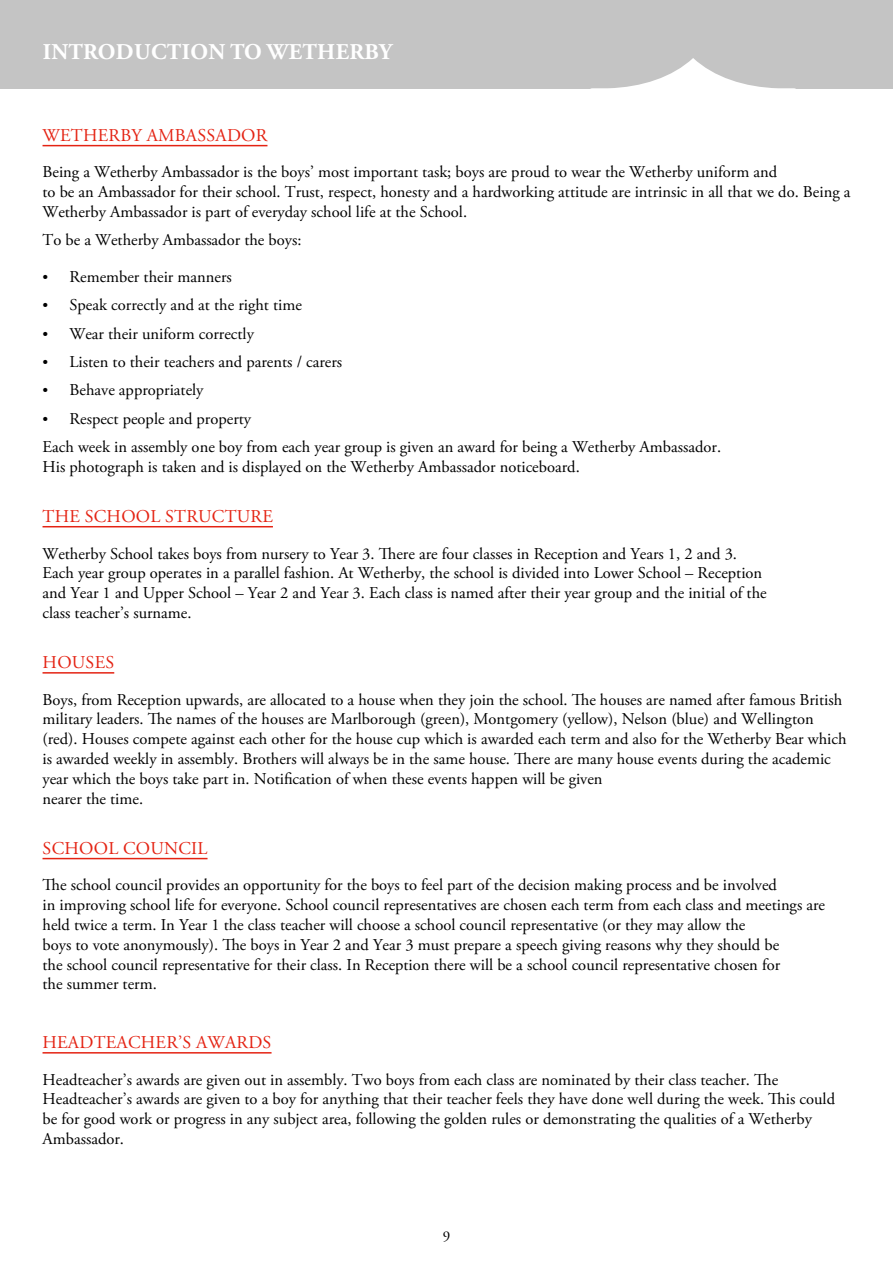
<style>
.page{position:relative;width:893px;height:1263px;background:#fff}
.page>*{position:absolute;margin:0;border:0;box-sizing:border-box;transform-origin:0 0}
.t1{font:700 22.5px "Adobe Garamond Pro";letter-spacing:.015em;color:#fff}
.t2{font:18px "Adobe Garamond Pro";letter-spacing:.015em;color:#e42313}
.t3{font:16.5px/19.8px "Adobe Garamond Pro";color:#000}
.t4{font:15px "Adobe Garamond Pro";color:#000}
.s1{font-size:15px}
</style>
<div class="page">
<hr style="left:43px;top:145px;width:224px;height:1px;background:#e42313">
<hr style="left:43px;top:526px;width:230px;height:1px;background:#e42313">
<hr style="left:43px;top:672px;width:71px;height:2px;background:#e42313">
<hr style="left:43px;top:858px;width:165px;height:1px;background:#e42313">
<hr style="left:43px;top:1052px;width:229px;height:1px;background:#e42313">
<div style="left:0;top:0;width:893px;height:88px;background:#c4c4c4"></div>
<svg style="left:587px;top:58px;width:212px;height:31px"></svg>
<h1 class="t1" style="left:43px;top:39px;width:351px">INTRODUCTION TO WETHERBY</h1>
<p class="t2" style="left:43px;top:124px;width:226px">WETHERBY AMBASSADOR</p>
<p class="t3" style="left:43px;top:163px;width:809px">Being a Wetherby Ambassador is the boys’ most important task; boys are proud to wear the Wetherby uniform and<br>to be an Ambassador for their school. Trust, respect, honesty and a hardworking attitude are intrinsic in all that we do. Being a<br>Wetherby Ambassador is part of everyday school life at the School.</p>
<p class="t3" style="left:43px;top:231px;width:260px">To be a Wetherby Ambassador the boys:</p>
<p class="t3" style="left:43px;top:268px;width:191px"><span class="s1">•</span> Remember their manners</p>
<p class="t3" style="left:43px;top:296px;width:261px"><span class="s1">•</span> Speak correctly and at the right time</p>
<p class="t3" style="left:43px;top:324px;width:213px"><span class="s1">•</span> Wear their uniform correctly</p>
<p class="t3" style="left:43px;top:352px;width:301px"><span class="s1">•</span> Listen to their teachers and parents / carers</p>
<p class="t3" style="left:43px;top:381px;width:163px"><span class="s1">•</span> Behave appropriately</p>
<p class="t3" style="left:43px;top:405px;width:680px;line-height:28.3px"><span class="s1">•</span> Respect people and property<br>Each week in assembly one boy from each year group is given an award for being a Wetherby Ambassador.</p>
<p class="t3" style="left:43px;top:457px;width:539px">His photograph is taken and is displayed on the Wetherby Ambassador noticeboard.</p>
<p class="t2" style="left:43px;top:505px;width:232px">THE SCHOOL STRUCTURE</p>
<p class="t3" style="left:43px;top:544px;width:726px">Wetherby School takes boys from nursery to Year 3. There are four classes in Reception and Years 1, 2 and 3.<br>Each year group operates in a parallel fashion. At Wetherby, the school is divided into Lower School – Reception and Year 1 and Upper School – Year 2 and Year 3. Each class is named after their year group and the initial of the class teacher’s surname.</p>
<p class="t2" style="left:43px;top:651px;width:73px">HOUSES</p>
<p class="t3" style="left:43px;top:690px;width:805px">Boys, from Reception upwards, are allocated to a house when they join the school. The houses are named after famous British military leaders. The names of the houses are Marlborough (green), Montgomery (yellow), Nelson (blue) and Wellington (red). Houses compete against each other for the house cup which is awarded each term and also for the Wetherby Bear which is awarded weekly in assembly. Brothers will always be in the same house. There are many house events during the academic year which the boys take part in. Notification of when these events happen will be given<br>nearer the time.</p>
<p class="t2" style="left:43px;top:837px;width:166px">SCHOOL COUNCIL</p>
<p class="t3" style="left:43px;top:876px;width:784px">The school council provides an opportunity for the boys to feel part of the decision making process and be involved<br>in improving school life for everyone. School council representatives are chosen each term from each class and meetings are held twice a term. In Year 1 the class teacher will choose a school council representative (or they may allow the<br>boys to vote anonymously). The boys in Year 2 and Year 3 must prepare a speech giving reasons why they should be<br>the school council representative for their class. In Reception there will be a school council representative chosen for<br>the summer term.</p>
<p class="t2" style="left:43px;top:1031px;width:230px">HEADTEACHER’S AWARDS</p>
<p class="t3" style="left:43px;top:1070px;width:794px">Headteacher’s awards are given out in assembly. Two boys from each class are nominated by their class teacher. The Headteacher’s awards are given to a boy for anything that their teacher feels they have done well during the week. This could be for good work or progress in any subject area, following the golden rules or demonstrating the qualities of a Wetherby Ambassador.</p>
<p class="t4" style="left:443px;top:1227px;width:9px">9</p>
</div>
